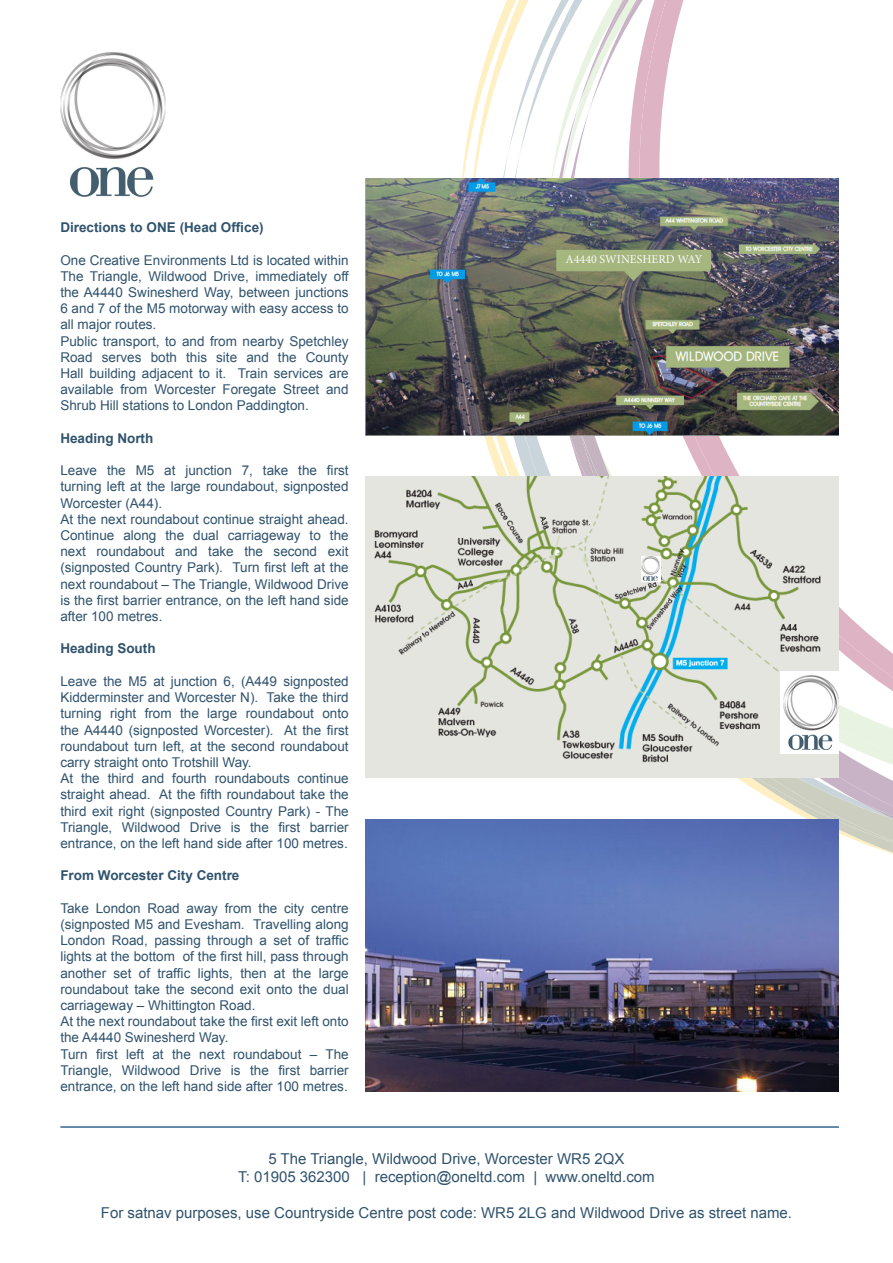
<style>
.page{position:relative;width:893px;height:1263px;background:#fff}
.page>*{position:absolute;margin:0;border:0;box-sizing:border-box;transform-origin:0 0}
.t1{font:15px "Arial";color:#30536d}
.t2{font:13.5px/16.2px "Arial";color:#30536d;text-align:justify}
.t3{font:700 13.5px "Arial";color:#30536d}
.t4{font:12px "Minion Pro";color:#fafafa}
</style>
<div class="page">
<svg style="left:636px;top:623px;width:257px;height:231px"></svg>
<svg style="left:470px;top:435px;width:386px;height:188px"></svg>
<svg style="left:459px;top:0;width:380px;height:179px"></svg>
<img style="left:60px;top:53px;width:106px;height:143px">
<hr style="left:60px;top:1126px;width:779px;height:2px;background:#37658e">
<img style="left:365px;top:476px;width:474px;height:301px">
<div style="left:781px;top:671px;width:58px;height:83px;background:#fff"></div>
<img style="left:784px;top:675px;width:54px;height:74px">
<img style="left:365px;top:819px;width:474px;height:272px">
<svg style="left:641px;top:556px;width:19px;height:26px"></svg>
<img style="left:642px;top:557px;width:17px;height:23px">
<img style="left:365px;top:179px;width:474px;height:256px">
<div style="left:557px;top:251px;width:154px;height:18px;background:#a5b67f"></div>
<p class="t3" style="left:60px;top:218px;width:205px">Directions to ONE (Head Office)</p>
<p class="t2" style="left:60px;top:252px;width:290px">One Creative Environments Ltd is located within The Triangle, Wildwood Drive, immediately off the A4440 Swinesherd Way, between junctions 6 and 7 of the M5 motorway with easy access to all major routes.</p>
<p class="t2" style="left:60px;top:333px;width:290px">Public transport, to and from nearby Spetchley Road serves both this site and the County Hall building adjacent to it. Train services are available from Worcester Foregate Street and Shrub Hill stations to London Paddington.</p>
<p class="t3" style="left:60px;top:429px;width:95px">Heading North</p>
<p class="t2" style="left:60px;top:463px;width:290px">Leave the M5 at junction 7, take the first turning left at the large roundabout, signposted Worcester (A44).</p>
<p class="t2" style="left:60px;top:511px;width:290px">At the next roundabout continue straight ahead.<br>Continue along the dual carriageway to the next roundabout and take the second exit (signposted Country Park). Turn first left at the next roundabout – The Triangle, Wildwood Drive is the first barrier entrance, on the left hand side after 100 metres.</p>
<p class="t3" style="left:60px;top:640px;width:97px">Heading South</p>
<p class="t2" style="left:60px;top:673px;width:290px">Leave the M5 at junction 6, (A449 signposted Kidderminster and Worcester N). Take the third turning right from the large roundabout onto the A4440 (signposted Worcester). At the first roundabout turn left, at the second roundabout carry straight onto Trotshill Way.</p>
<p class="t2" style="left:60px;top:770px;width:290px">At the third and fourth roundabouts continue straight ahead. At the fifth roundabout take the third exit right (signposted Country Park) - The Triangle, Wildwood Drive is the first barrier entrance, on the left hand side after 100 metres.</p>
<p class="t3" style="left:60px;top:866px;width:181px">From Worcester City Centre</p>
<p class="t2" style="left:60px;top:900px;width:290px">Take London Road away from the city centre (signposted M5 and Evesham. Travelling along London Road, passing through a set of traffic lights at the bottom of the first hill, pass through another set of traffic lights, then at the large roundabout take the second exit onto the dual carriageway – Whittington Road.</p>
<p class="t2" style="left:60px;top:1013px;width:290px">At the next roundabout take the first exit left onto the A4440 Swinesherd Way.</p>
<p class="t2" style="left:60px;top:1046px;width:290px">Turn first left at the next roundabout – The Triangle, Wildwood Drive is the first barrier entrance, on the left hand side after 100 metres.</p>
<p class="t4" style="left:566px;top:251px;width:138px">A4440 SWINESHERD WAY</p>
<p class="t1" style="left:268px;top:1149px;width:358px">5 The Triangle, Wildwood Drive, Worcester WR5 2QX</p>
<p class="t1" style="left:238px;top:1167px;width:418px">T: 01905 362300 | reception@oneltd.com | www.oneltd.com</p>
<p class="t1" style="left:101px;top:1203px;width:693px">For satnav purposes, use Countryside Centre post code: WR5 2LG and Wildwood Drive as street name.</p>
</div>
